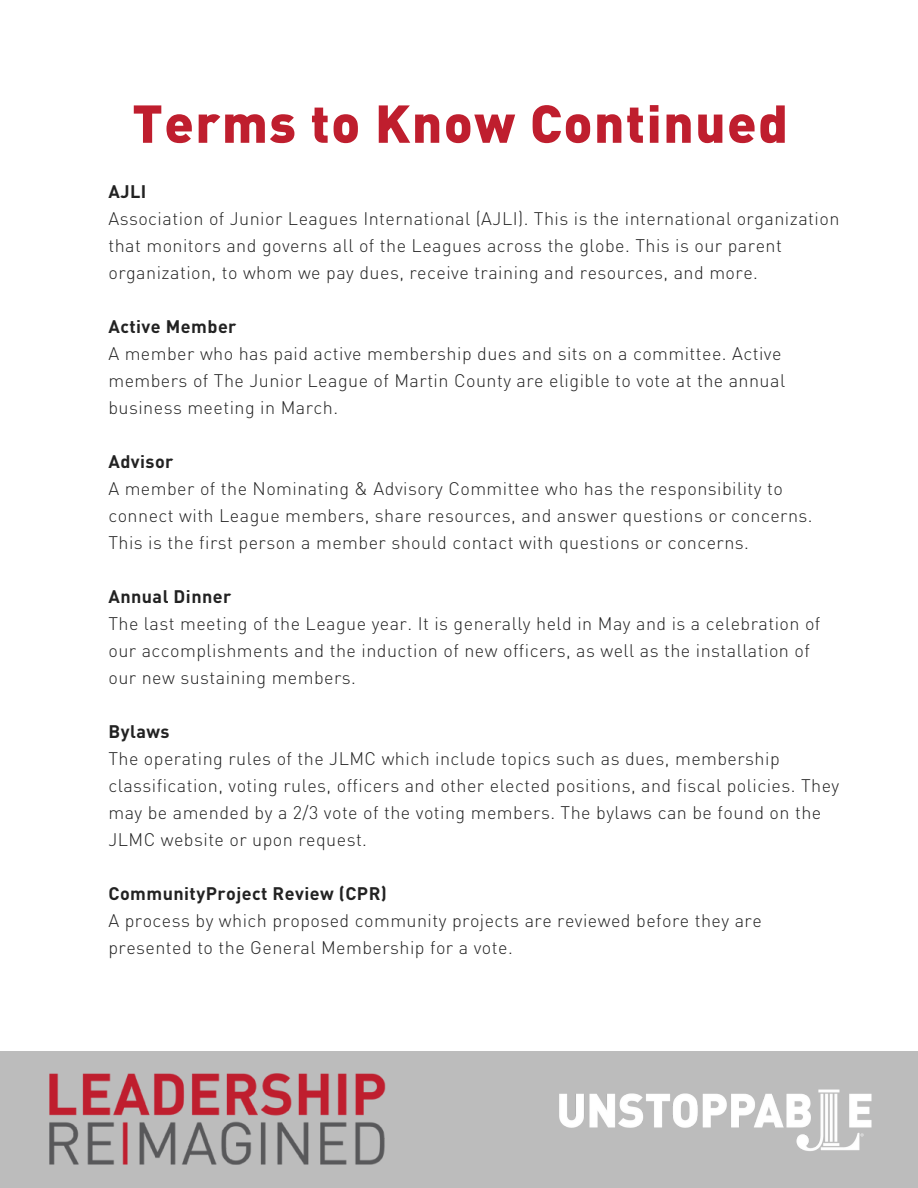
<style>
.page{position:relative;width:918px;height:1188px;background:#fff}
.page>*{position:absolute;margin:0;border:0;box-sizing:border-box;transform-origin:0 0}
.t1{font:900 52.5px "DINOT";letter-spacing:.03em;color:#bf1e2e}
.t2{font:300 18px/27px "DINOT";letter-spacing:.025em;color:#222}
.t3{font:700 18px "DINOT";letter-spacing:.025em;color:#222}
</style>
<div class="page">
<div style="left:0;top:1051px;width:918px;height:137px;background:#bcbcbc"></div>
<img style="left:49px;top:1073px;width:337px;height:92px">
<img style="left:559px;top:1089px;width:313px;height:62px">
<p class="t1" style="left:132px;top:88px;width:657px">Terms to Know Continued</p>
<p class="t3" style="left:108px;top:179px;width:39px">AJLI</p>
<p class="t2" style="left:108px;top:204px;width:733px">Association of Junior Leagues International (AJLI). This is the international organization that monitors and governs all of the Leagues across the globe. This is our parent organization, to whom we pay dues, receive training and resources, and more.</p>
<p class="t3" style="left:108px;top:314px;width:130px">Active Member</p>
<p class="t2" style="left:108px;top:339px;width:678px">A member who has paid active membership dues and sits on a committee. Active members of The Junior League of Martin County are eligible to vote at the annual business meeting in March.</p>
<p class="t3" style="left:108px;top:449px;width:67px">Advisor</p>
<p class="t2" style="left:108px;top:474px;width:706px">A member of the Nominating &amp; Advisory Committee who has the responsibility to connect with League members, share resources, and answer questions or concerns.<br>This is the first person a member should contact with questions or concerns.</p>
<p class="t3" style="left:108px;top:584px;width:124px">Annual Dinner</p>
<p class="t2" style="left:108px;top:609px;width:714px">The last meeting of the League year. It is generally held in May and is a celebration of our accomplishments and the induction of new officers, as well as the installation of our new sustaining members.</p>
<p class="t3" style="left:108px;top:719px;width:63px">Bylaws</p>
<p class="t2" style="left:108px;top:744px;width:732px">The operating rules of the JLMC which include topics such as dues, membership classification, voting rules, officers and other elected positions, and fiscal policies. They may be amended by a 2/3 vote of the voting members. The bylaws can be found on the JLMC website or upon request.</p>
<p class="t3" style="left:108px;top:881px;width:280px">CommunityProject Review (CPR)</p>
<p class="t2" style="left:108px;top:906px;width:655px">A process by which proposed community projects are reviewed before they are presented to the General Membership for a vote.</p>
</div>
